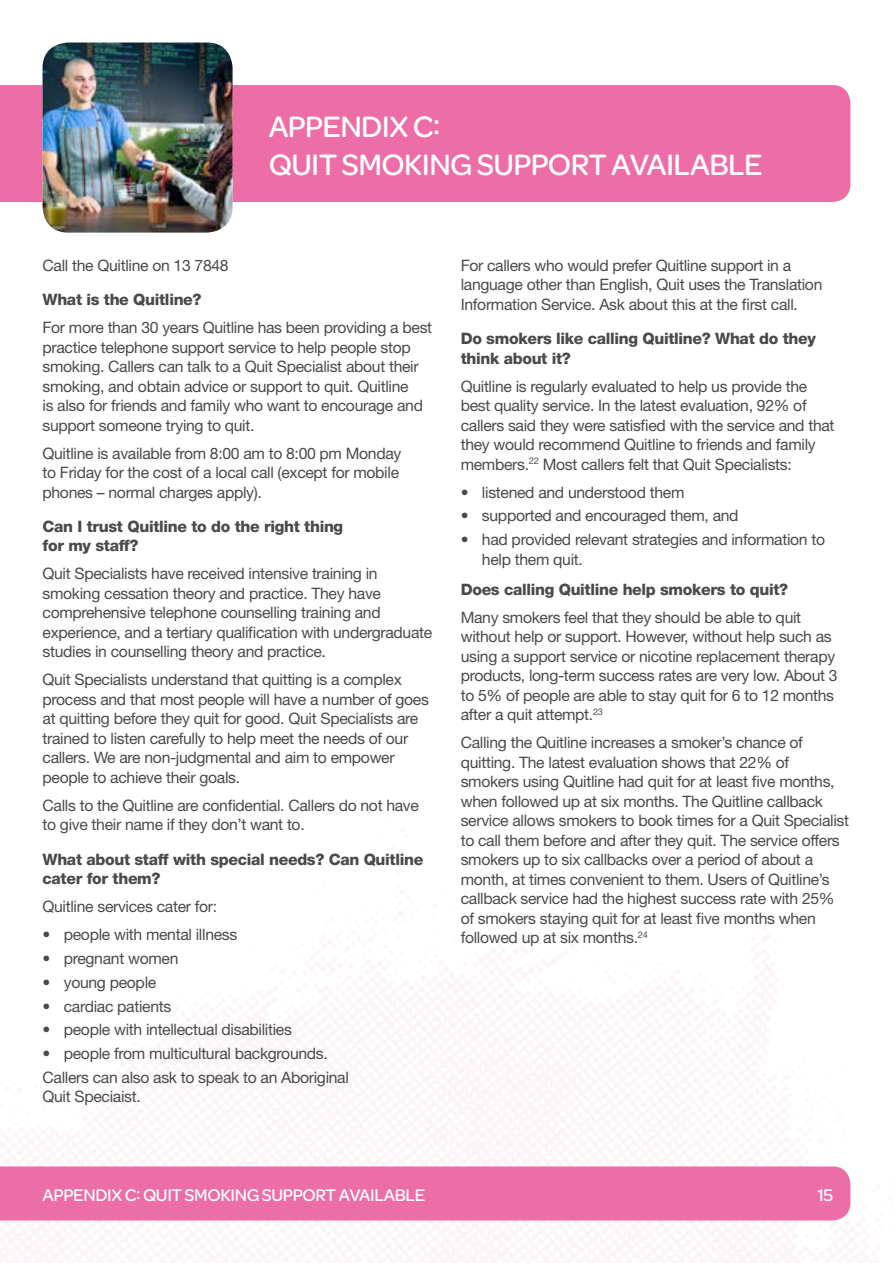
<style>
.page{position:relative;width:893px;height:1263px;background:#fff}
.page>*{position:absolute;margin:0;border:0;box-sizing:border-box;transform-origin:0 0}
.t1{font:500 31.5px/37.8px "Omnes";letter-spacing:-.02em;color:#fff}
.t2{font:500 18px "Omnes";letter-spacing:-.02em;color:#fff}
.t3{font:15.75px/19.5px "Helvetica Neue LT Std";letter-spacing:-.02em;color:#4a4a49}
.t4{font:800 15.75px/19.5px "Helvetica Neue LT Std";letter-spacing:-.02em;color:#4a4a49}
</style>
<div class="page">
<div style="left:0;top:1166px;width:850px;height:54px;background:#ed6ea7"></div>
<div style="left:0;top:85px;width:850px;height:117px;background:#ed6ea7"></div>
<img style="left:43px;top:43px;width:190px;height:190px">
<h1 class="t1" style="left:269px;top:106px;width:495px">APPENDIX C:<br>QUIT SMOKING SUPPORT AVAILABLE</h1>
<p class="t3" style="left:43px;top:255px;width:188px">Call the Quitline on 13 7848</p>
<p class="t4" style="left:43px;top:290px;width:161px">What is the Quitline?</p>
<p class="t3" style="left:43px;top:317px;width:391px">For more than 30 years Quitline has been providing a best practice telephone support service to help people stop smoking. Callers can talk to a Quit Specialist about their smoking, and obtain advice or support to quit. Quitline<br>is also for friends and family who want to encourage and support someone trying to quit.</p>
<p class="t3" style="left:43px;top:443px;width:360px">Quitline is available from 8:00 am to 8:00 pm Monday to Friday for the cost of a local call (except for mobile phones – normal charges apply).</p>
<p class="t4" style="left:43px;top:516px;width:302px">Can I trust Quitline to do the right thing for my staff?</p>
<p class="t3" style="left:43px;top:564px;width:391px">Quit Specialists have received intensive training in smoking cessation theory and practice. They have comprehensive telephone counselling training and experience, and a tertiary qualification with undergraduate studies in counselling theory and practice.</p>
<p class="t3" style="left:43px;top:670px;width:388px">Quit Specialists understand that quitting is a complex process and that most people will have a number of goes at quitting before they quit for good. Quit Specialists are trained to listen carefully to help meet the needs of our callers. We are non-judgmental and aim to empower people to achieve their goals.</p>
<p class="t3" style="left:43px;top:795px;width:378px">Calls to the Quitline are confidential. Callers do not have to give their name if they don’t want to.</p>
<p class="t4" style="left:43px;top:849px;width:382px">What about staff with special needs? Can Quitline cater for them?</p>
<p class="t3" style="left:43px;top:897px;width:176px">Quitline services cater for:</p>
<p class="t3" style="left:43px;top:925px;width:196px">• people with mental illness</p>
<p class="t3" style="left:43px;top:948px;width:137px">• pregnant women</p>
<p class="t3" style="left:43px;top:972px;width:115px">• young people</p>
<p class="t3" style="left:43px;top:996px;width:130px">• cardiac patients</p>
<p class="t3" style="left:43px;top:1020px;width:251px">• people with intellectual disabilities</p>
<p class="t3" style="left:43px;top:1041px;width:308px;line-height:23.7px">• people from multicultural backgrounds.<br>Callers can also ask to speak to an Aboriginal</p>
<p class="t3" style="left:43px;top:1087px;width:100px">Quit Speciaist.</p>
<p class="t3" style="left:461px;top:255px;width:363px">For callers who would prefer Quitline support in a language other than English, Quit uses the Translation<br>Information Service. Ask about this at the first call.</p>
<p class="t4" style="left:461px;top:329px;width:357px">Do smokers like calling Quitline? What do they think about it?</p>
<p class="t3" style="left:461px;top:376px;width:375px">Quitline is regularly evaluated to help us provide the best quality service. In the latest evaluation, 92% of callers said they were satisfied with the service and that they would recommend Quitline to friends and family members.<sup>22</sup> Most callers felt that Quit Specialists:</p>
<p class="t3" style="left:461px;top:482px;width:225px">• listened and understood them</p>
<p class="t3" style="left:461px;top:506px;width:279px">• supported and encouraged them, and</p>
<p class="t3" style="left:482px;top:529px;width:345px;text-indent:-21px">• had provided relevant strategies and information to help them quit.</p>
<p class="t4" style="left:461px;top:579px;width:329px">Does calling Quitline help smokers to quit?</p>
<p class="t3" style="left:461px;top:607px;width:378px">Many smokers feel that they should be able to quit without help or support. However, without help such as using a support service or nicotine replacement therapy products, long-term success rates are very low. About 3 to 5% of people are able to stay quit for 6 to 12 months after a quit attempt.<sup>23</sup></p>
<p class="t3" style="left:461px;top:733px;width:390px">Calling the Quitline increases a smoker’s chance of quitting. The latest evaluation shows that 22% of smokers using Quitline had quit for at least five months, when followed up at six months. The Quitline callback service allows smokers to book times for a Quit Specialist to call them before and after they quit. The service offers smokers up to six callbacks over a period of about a month, at times convenient to them. Users of Quitline’s callback service had the highest success rate with 25% of smokers staying quit for at least five months when followed up at six months.<sup>24</sup></p>
<p class="t2" style="left:43px;top:1182px;width:384px">APPENDIX C: QUIT SMOKING SUPPORT AVAILABLE</p>
<p class="t2" style="left:817px;top:1182px;width:17px">15</p>
</div>
